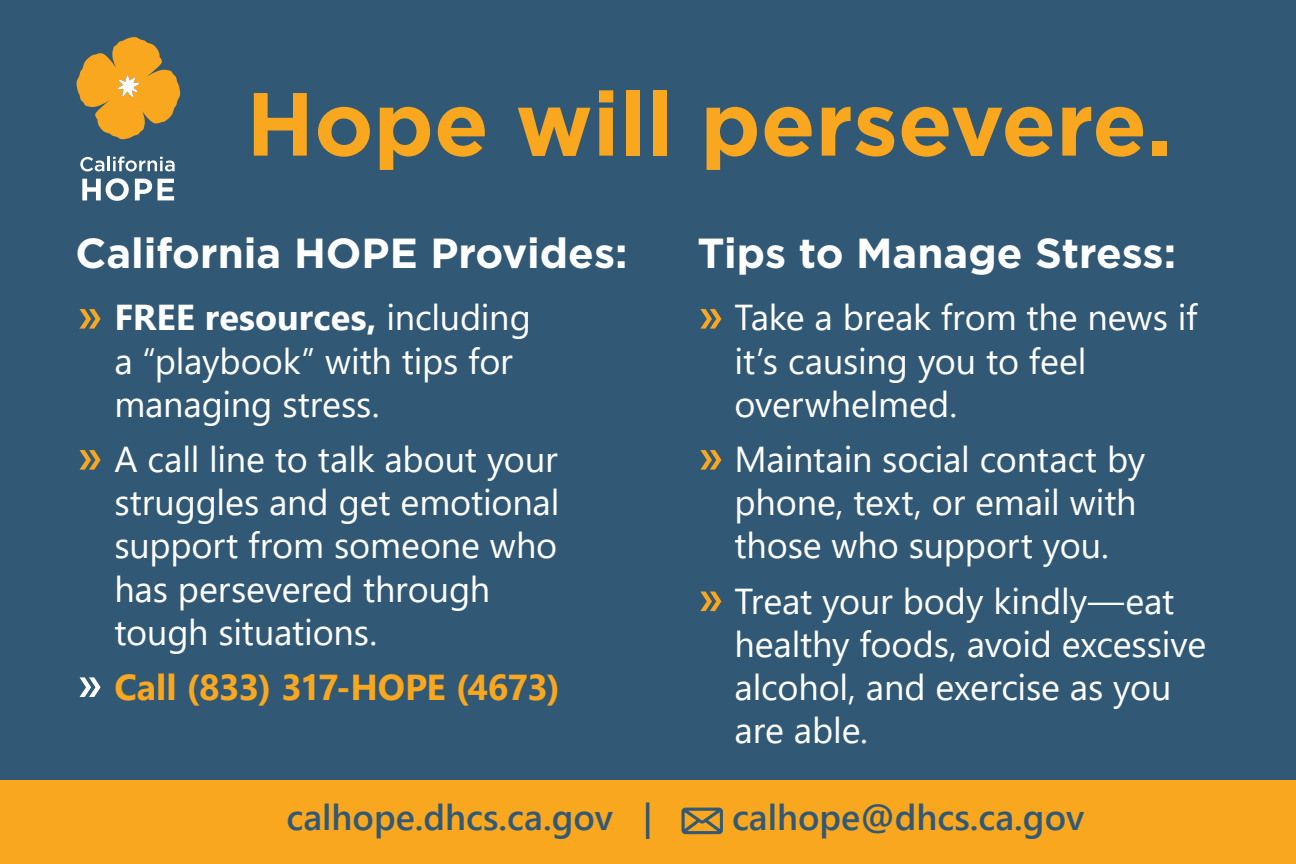
<style>
.page{position:relative;width:1296px;height:864px;background:#315976}
.page>*{position:absolute;margin:0;border:0;box-sizing:border-box;transform-origin:0 0}
.t1{font:700 89.4px "Gotham HTF";color:#f9a71e}
.t2{font:700 42px "Gotham HTF";color:#fff}
.t3{font:36px/43.2px "Segoe UI";letter-spacing:-.005em;color:#fff}
.t4{font:600 36px "Segoe UI";color:#315976}
.t5{font:700 36px "Segoe UI";letter-spacing:-.01em;color:#f9a71e}
.s1{font-weight:700}
</style>
<div class="page">
<div style="left:0;top:780px;width:1296px;height:84px;background:#f9a71e"></div>
<svg style="left:681px;top:807px;width:42px;height:27px"></svg>
<svg style="left:80px;top:157px;width:24px;height:14px"></svg>
<hr style="left:107px;top:157px;width:3px;height:14px;background:#fff">
<svg style="left:113px;top:156px;width:62px;height:15px"></svg>
<svg style="left:82px;top:178px;width:47px;height:23px"></svg>
<svg style="left:135px;top:179px;width:17px;height:21px"></svg>
<svg style="left:158px;top:179px;width:16px;height:21px"></svg>
<svg style="left:76px;top:37px;width:104px;height:103px"></svg>
<svg style="left:80px;top:309px;width:21px;height:20px"></svg>
<svg style="left:80px;top:450px;width:21px;height:20px"></svg>
<svg style="left:80px;top:677px;width:21px;height:20px"></svg>
<svg style="left:700px;top:309px;width:21px;height:20px"></svg>
<svg style="left:700px;top:450px;width:21px;height:20px"></svg>
<svg style="left:700px;top:592px;width:21px;height:19px"></svg>
<h3 class="t1" style="left:246px;top:72px;width:927px">Hope will persevere.</h3>
<h4 class="t2" style="left:75px;top:229px;width:554px">California HOPE Provides:</h4>
<p class="t3" style="left:114px;top:293px;width:418px"><span class="s1">FREE resources,</span> including a “playbook” with tips for managing stress.</p>
<p class="t3" style="left:114px;top:434px;width:447px">A call line to talk about your struggles and get emotional support from someone who has persevered through tough situations.</p>
<p class="t5" style="left:114px;top:653px;width:447px">Call (833) 317-HOPE (4673)</p>
<h4 class="t2" style="left:697px;top:229px;width:480px">Tips to Manage Stress:</h4>
<p class="t3" style="left:735px;top:293px;width:464px">Take a break from the news if it’s causing you to feel overwhelmed.</p>
<p class="t3" style="left:735px;top:434px;width:412px">Maintain social contact by phone, text, or email with those who support you.</p>
<p class="t3" style="left:735px;top:576px;width:473px">Treat your body kindly—eat healthy foods, avoid excessive alcohol, and exercise as you are able.</p>
<p class="t4" style="left:643px;top:784px;width:12px">|</p>
<p class="t4" style="left:286px;top:784px;width:328px">calhope.dhcs.ca.gov</p>
<p class="t4" style="left:732px;top:784px;width:354px">calhope@dhcs.ca.gov</p>
</div>
